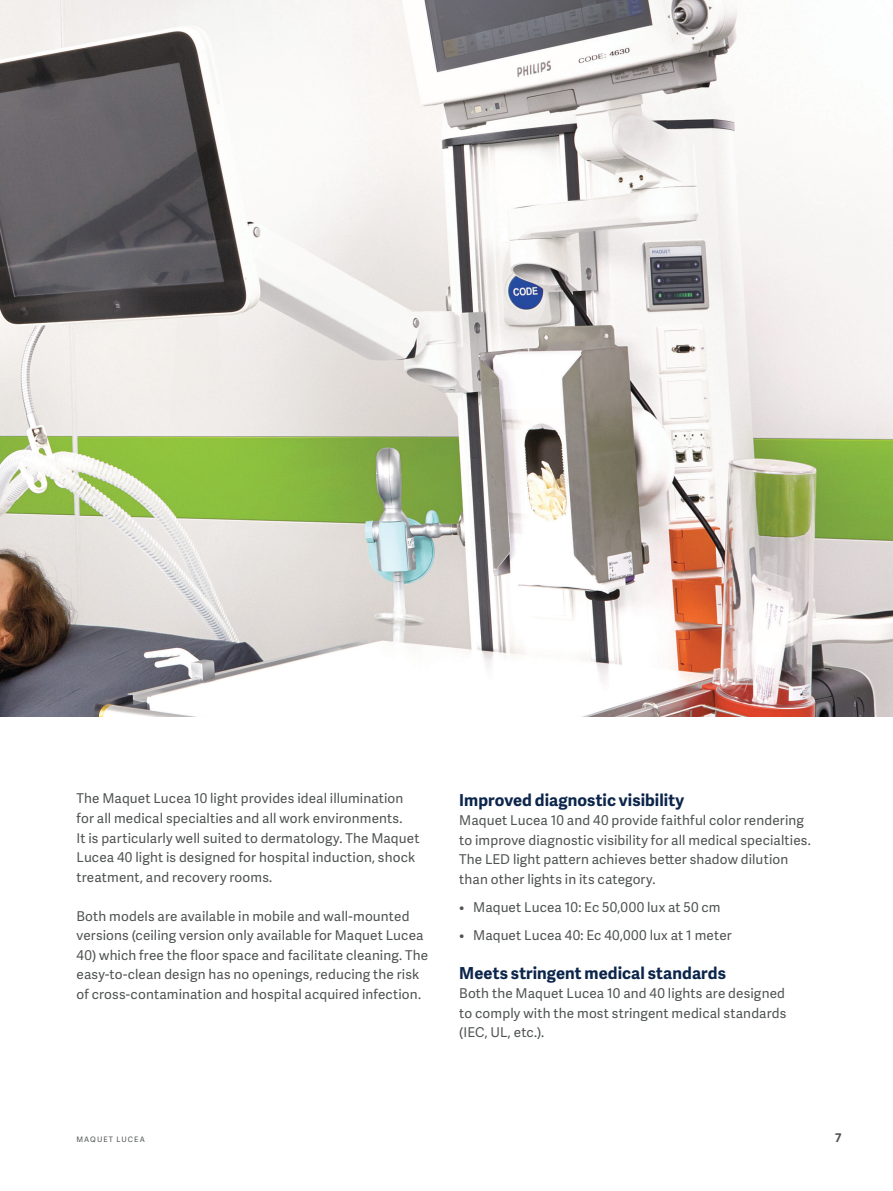
<style>
.page{position:relative;width:893px;height:1191px;background:#fff}
.page>*{position:absolute;margin:0;border:0;box-sizing:border-box;transform-origin:0 0}
.Sub-heading_Body_cop{font:700 16.5px "Adelle Sans";letter-spacing:.005em;color:#0c254b}
.Body_Copy_Adelle_San{font:13.5px/19.5px "Adelle Sans";letter-spacing:.01em;color:#505353}
.t1{font:700 12px "Adelle Sans";color:#505353}
.t2{font:7.5px "Adelle Sans";letter-spacing:.14em;color:#505353}
</style>
<div class="page">
<img style="left:0;top:0;width:893px;height:716px">
<p class="Body_Copy_Adelle_San" style="left:77px;top:788px;width:344px">The Maquet Lucea 10 light provides ideal illumination for all medical specialties and all work environments.<br>It is particularly well suited to dermatology. The Maquet Lucea 40 light is designed for hospital induction, shock treatment, and recovery rooms.</p>
<p class="Body_Copy_Adelle_San" style="left:77px;top:905px;width:348px">Both models are available in mobile and wall-mounted versions (ceiling version only available for Maquet Lucea</p>
<p class="Body_Copy_Adelle_San" style="left:77px;top:944px;width:353px">40) which free the floor space and facilitate cleaning. The easy-to-clean design has no openings, reducing the risk of cross-contamination and hospital acquired infection.</p>
<p class="Sub-heading_Body_cop" style="left:459px;top:787px;width:226px">Improved diagnostic visibility</p>
<p class="Body_Copy_Adelle_San" style="left:459px;top:810px;width:353px">Maquet Lucea 10 and 40 provide faithful color rendering to improve diagnostic visibility for all medical specialties.<br>The LED light pattern achieves better shadow dilution than other lights in its category.</p>
<p class="Body_Copy_Adelle_San" style="left:459px;top:896px;width:263px">• Maquet Lucea 10: Ec 50,000 lux at 50 cm</p>
<p class="Body_Copy_Adelle_San" style="left:459px;top:924px;width:274px">• Maquet Lucea 40: Ec 40,000 lux at 1 meter</p>
<p class="Sub-heading_Body_cop" style="left:459px;top:960px;width:268px">Meets stringent medical standards</p>
<p class="Body_Copy_Adelle_San" style="left:459px;top:983px;width:329px;text-align:justify">Both the Maquet Lucea 10 and 40 lights are designed to comply with the most stringent medical standards (IEC, UL, etc.).</p>
<p class="t2" style="left:77px;top:1133px;width:70px">MAQUET LUCEA</p>
<p class="t1" style="left:835px;top:1128px;width:8px">7</p>
</div>
